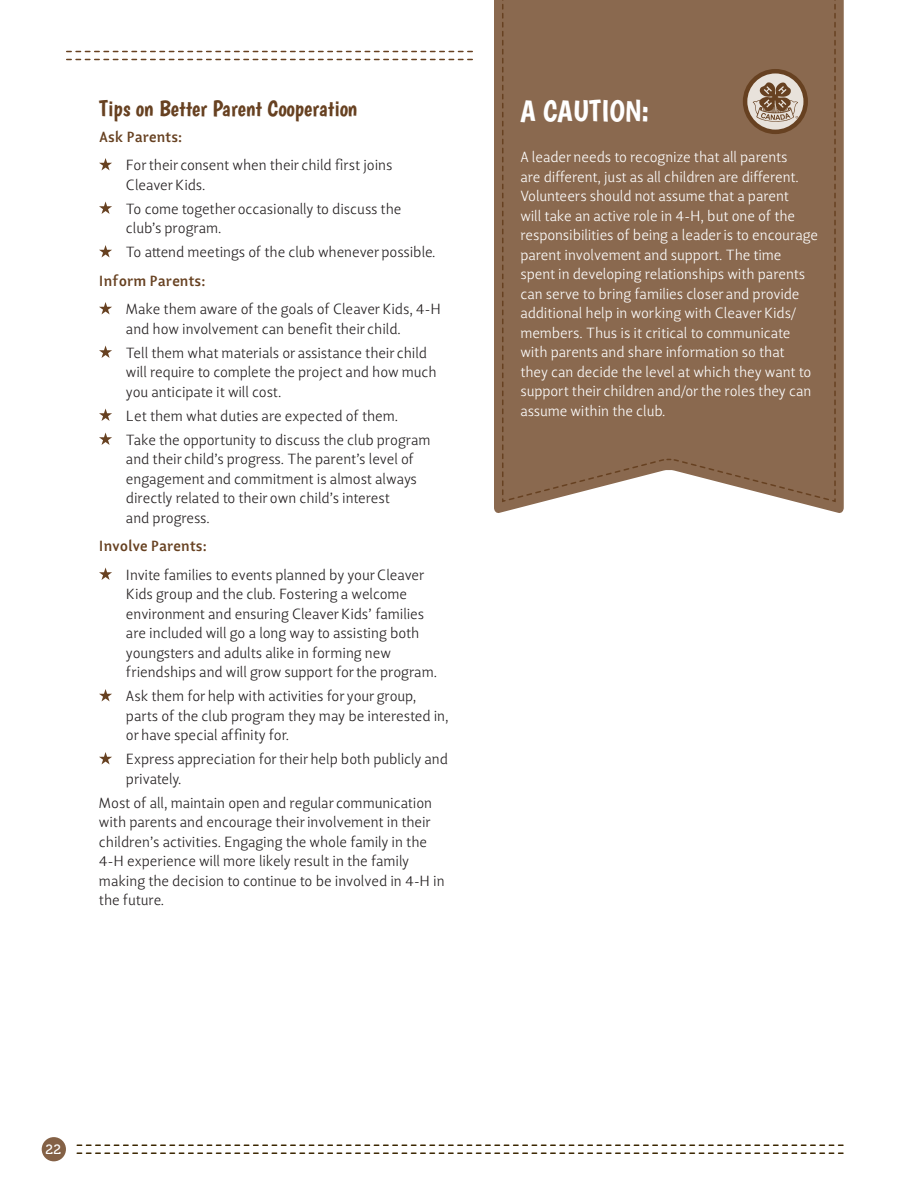
<style>
.page{position:relative;width:918px;height:1188px;background:#fff}
.page>*{position:absolute;margin:0;border:0;box-sizing:border-box;transform-origin:0 0}
.t1{font:30px "Boogaloo";color:#fff}
.t2{font:22.5px "Boogaloo";color:#674121}
.t3{font:300 15px/19.5px "Lisboa LF";color:#231f20}
.t4{font:300 15px/19.5px "Lisboa LF";color:#fff}
.t5{font:700 15px "Lisboa LF";letter-spacing:-.005em;color:#674121}
.t6{font:13.5px "Museo 500";color:#fff}
</style>
<div class="page">
<svg style="left:99px;top:158px;width:13px;height:12px"></svg>
<svg style="left:99px;top:202px;width:13px;height:12px"></svg>
<svg style="left:99px;top:245px;width:13px;height:12px"></svg>
<svg style="left:99px;top:302px;width:13px;height:12px"></svg>
<svg style="left:99px;top:346px;width:13px;height:12px"></svg>
<svg style="left:99px;top:409px;width:13px;height:12px"></svg>
<svg style="left:99px;top:433px;width:13px;height:12px"></svg>
<svg style="left:99px;top:568px;width:13px;height:12px"></svg>
<svg style="left:99px;top:689px;width:13px;height:12px"></svg>
<svg style="left:99px;top:752px;width:13px;height:12px"></svg>
<svg style="left:494px;top:0;width:350px;height:513px;fill:#8a694f"></svg>
<div style="left:501px;top:0;width:336px;height:503px;background:#8a694f"></div>
<svg style="left:679px;top:5px;width:157px;height:496px;background:#8d6d54"></svg>
<div style="left:42px;top:1137px;width:24px;height:24px;background:#846146;border-radius:50%"></div>
<svg style="left:77px;top:1152px;width:766px;height:2px"></svg>
<svg style="left:77px;top:1145px;width:766px;height:1px"></svg>
<svg style="left:67px;top:59px;width:405px;height:1px"></svg>
<svg style="left:67px;top:51px;width:405px;height:1px"></svg>
<h2 class="t2" style="left:99px;top:94px;width:260px">Tips on Better Parent Cooperation</h2>
<p class="t5" style="left:99px;top:128px;width:85px">Ask Parents:</p>
<p class="t3" style="left:126px;top:156px;width:268px">For their consent when their child first joins<br>Cleaver Kids.</p>
<p class="t3" style="left:126px;top:199px;width:277px">To come together occasionally to discuss the club’s program.</p>
<p class="t3" style="left:126px;top:243px;width:311px">To attend meetings of the club whenever possible.</p>
<p class="t5" style="left:99px;top:272px;width:108px">Inform Parents:</p>
<p class="t3" style="left:126px;top:300px;width:317px">Make them aware of the goals of Cleaver Kids, 4-H and how involvement can benefit their child.</p>
<p class="t3" style="left:126px;top:343px;width:312px">Tell them what materials or assistance their child will require to complete the project and how much you anticipate it will cost.</p>
<p class="t3" style="left:126px;top:404px;width:306px;line-height:24px">Let them what duties are expected of them.<br>Take the opportunity to discuss the club program</p>
<p class="t3" style="left:126px;top:450px;width:293px">and their child’s progress. The parent’s level of engagement and commitment is almost always directly related to their own child’s interest<br>and progress.</p>
<p class="t5" style="left:99px;top:537px;width:109px">Involve Parents:</p>
<p class="t3" style="left:126px;top:565px;width:313px">Invite families to events planned by your Cleaver Kids group and the club. Fostering a welcome environment and ensuring Cleaver Kids’ families are included will go a long way to assisting both youngsters and adults alike in forming new friendships and will grow support for the program.</p>
<p class="t3" style="left:126px;top:687px;width:324px">Ask them for help with activities for your group, parts of the club program they may be interested in, or have special affinity for.</p>
<p class="t3" style="left:126px;top:750px;width:324px">Express appreciation for their help both publicly and privately.</p>
<p class="t3" style="left:99px;top:793px;width:347px">Most of all, maintain open and regular communication with parents and encourage their involvement in their children’s activities. Engaging the whole family in the 4-H experience will more likely result in the family making the decision to continue to be involved in 4-H in the future.</p>
<h1 class="t1" style="left:520px;top:93px;width:130px">A CAUTION:</h1>
<p class="t4" style="left:520px;top:148px;width:299px">A leader needs to recognize that all parents<br>are different, just as all children are different.<br>Volunteers should not assume that a parent<br>will take an active role in 4-H, but one of the responsibilities of being a leader is to encourage parent involvement and support. The time spent in developing relationships with parents can serve to bring families closer and provide additional help in working with Cleaver Kids/ members. Thus is it critical to communicate with parents and share information so that<br>they can decide the level at which they want to support their children and/or the roles they can assume within the club.</p>
<p class="t6" style="left:46px;top:1142px;width:17px">22</p>
</div>
